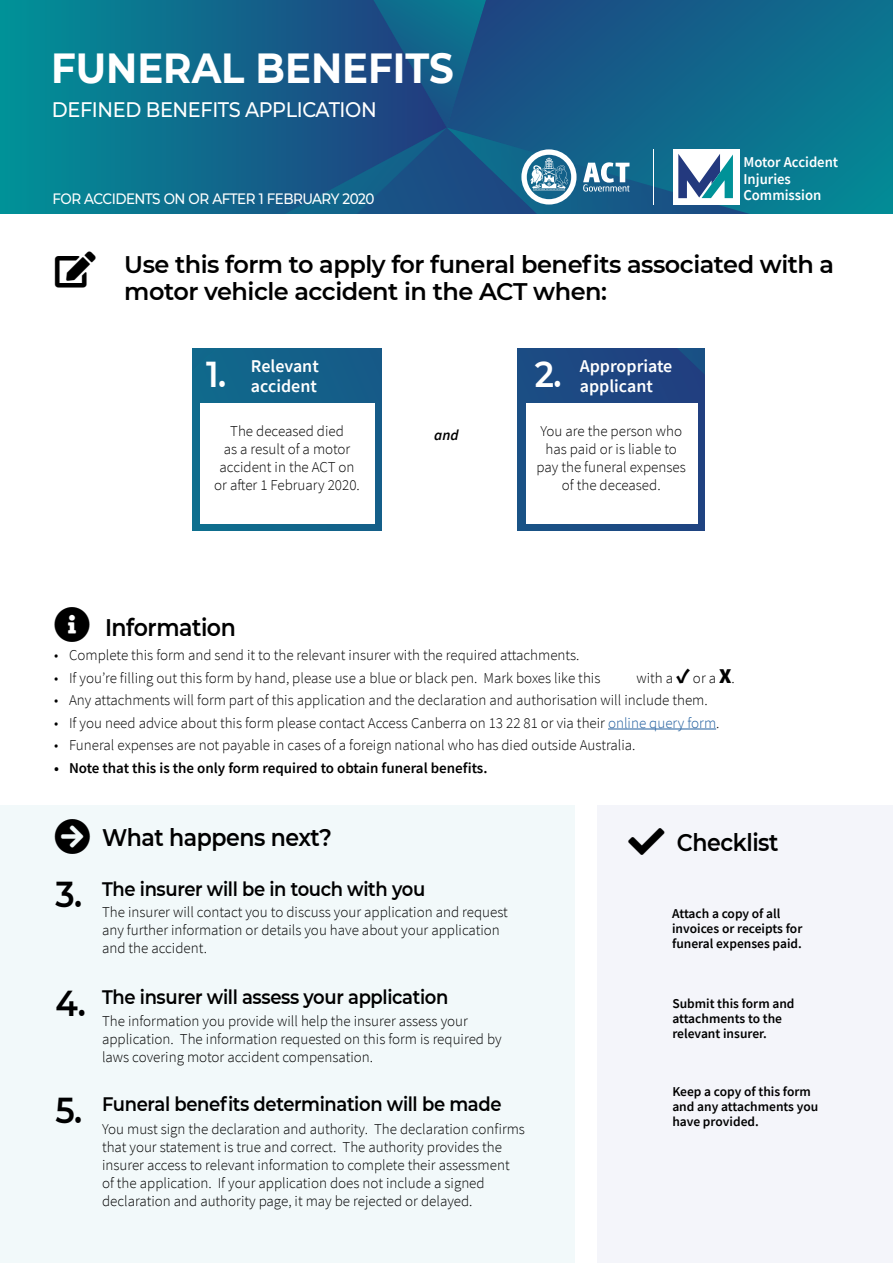
<style>
.page{position:relative;width:893px;height:1263px;background:#fff}
.page>*{position:absolute;margin:0;border:0;box-sizing:border-box;transform-origin:0 0}
.t1{font:700 42px "Montserrat";color:#fff;scale:.92 1}
.t2{font:600 36px "Montserrat";color:#000;scale:.92 1}
.t3{font:600 36px "Montserrat";color:#fff;scale:.92 1}
.t4{font:600 24px/27px "Montserrat";letter-spacing:-.02em;color:#000}
.t5{font:600 24px "Montserrat";letter-spacing:-.02em;color:#000;scale:.92 1}
.t6{font:500 21px "Montserrat";letter-spacing:-.02em;color:#fff;scale:.92 1}
.t7{font:600 19.5px "Montserrat";letter-spacing:-.02em;color:#000;scale:.92 1}
.t8{font:600 18px/19.5px "Source Sans Pro";color:#fff}
.t9{font:300 15px/18px "Source Sans Pro";color:#000}
.t10{font:600 15px "Source Sans Pro";color:#000}
.t11{font:500 15px "Montserrat";letter-spacing:-.04em;color:#fff;scale:.9 1}
.t12{font:600 15px/16.4px "Source Sans Pro";color:#fff}
.t13{font:italic 600 15px "Source Sans Pro";color:#000}
.t14{font:600 13.5px/15px "Source Sans Pro";color:#000}
.s1{font-weight:900;font-size:21px}
.s2{color:#215e9e}
</style>
<div class="page">
<svg style="left:192px;top:366px;width:190px;height:165px;background:#19678d"></svg>
<svg style="left:1px;top:0;width:446px;height:366px;background:#11698c"></svg>
<svg style="left:447px;top:0;width:446px;height:128px;background:#126189"></svg>
<svg style="left:447px;top:128px;width:446px;height:403px;background:#17638b"></svg>
<div style="left:0;top:215px;width:893px;height:82px;background:#fff"></div>
<div style="left:0;top:805px;width:575px;height:458px;background:#f2f9fa"></div>
<div style="left:597px;top:805px;width:296px;height:458px;background:#f4f5fa"></div>
<svg style="left:673px;top:149px;width:66px;height:56px"></svg>
<svg style="left:521px;top:149px;width:55px;height:56px"></svg>
<svg style="left:583px;top:162px;width:46px;height:30px"></svg>
<hr style="left:653px;top:149px;width:1px;height:56px;background:#fff">
<svg style="left:199px;top:403px;width:175px;height:120px"></svg>
<svg style="left:526px;top:403px;width:172px;height:120px"></svg>
<div style="left:0;top:347px;width:191px;height:189px;background:#fff"></div>
<div style="left:383px;top:347px;width:134px;height:189px;background:#fff"></div>
<div style="left:706px;top:347px;width:187px;height:188px;background:#fff"></div>
<div style="left:0;top:283px;width:893px;height:65px;background:#fff"></div>
<hr style="left:608px;top:729px;width:108px;height:1px;background:#215e9e">
<p class="t1" style="left:51px;top:38px;width:439px">FUNERAL BENEFITS</p>
<p class="t6" style="left:52px;top:95px;width:355px">DEFINED BENEFITS APPLICATION</p>
<p class="t11" style="left:53px;top:188px;width:359px">FOR ACCIDENTS ON OR AFTER 1 FEBRUARY 2020</p>
<p class="t12" style="left:743px;top:154px;width:96px">Motor Accident<br>Injuries<br>Commission</p>
<p class="t4" style="left:124px;top:249px;width:711px">Use this form to apply for funeral benefits associated with a motor vehicle accident in the ACT when:</p>
<p class="t3" style="left:206px;top:349px;width:23px">1.</p>
<p class="t3" style="left:535px;top:349px;width:31px">2.</p>
<p class="t8" style="left:580px;top:356px;width:94px">Appropriate applicant</p>
<p class="t8" style="left:251px;top:356px;width:70px">Relevant accident</p>
<p class="t9" style="left:214px;top:422px;width:147px;text-align:center">The deceased died<br>as a result of a motor accident in the ACT on or after 1 February 2020.</p>
<p class="t5" style="left:105px;top:611px;width:144px">Information</p>
<p class="t13" style="left:434px;top:425px;width:26px">and</p>
<p class="t9" style="left:537px;top:422px;width:151px;text-align:center">You are the person who has paid or is liable to pay the funeral expenses of the deceased.</p>
<p class="t9" style="left:54px;top:646px;width:527px">• Complete this form and send it to the relevant insurer with the required attachments.</p>
<p class="t9" style="left:54px;top:669px;width:548px">• If you’re filling out this form by hand, please use a blue or black pen. Mark boxes like this</p>
<p class="t9" style="left:636px;top:669px;width:100px">with a <span class="s1">✓</span> or a <span class="s1">X</span>.</p>
<p class="t9" style="left:54px;top:691px;width:655px">• Any attachments will form part of this application and the declaration and authorisation will include them.</p>
<p class="t9" style="left:54px;top:714px;width:667px">• If you need advice about this form please contact Access Canberra on 13 22 81 or via their <span class="s2">online query form</span>.</p>
<p class="t9" style="left:54px;top:736px;width:583px">• Funeral expenses are not payable in cases of a foreign national who has died outside Australia.</p>
<p class="t10" style="left:54px;top:758px;width:435px">• Note that this is the only form required to obtain funeral benefits.</p>
<p class="t2" style="left:56px;top:869px;width:31px">3.</p>
<p class="t2" style="left:56px;top:977px;width:35px">4.</p>
<p class="t2" style="left:56px;top:1084px;width:31px">5.</p>
<p class="t5" style="left:102px;top:821px;width:252px">What happens next?</p>
<p class="t5" style="left:677px;top:825px;width:112px">Checklist</p>
<p class="t7" style="left:102px;top:875px;width:353px">The insurer will be in touch with you</p>
<p class="t9" style="left:102px;top:903px;width:407px">The insurer will contact you to discuss your application and request any further information or details you have about your application and the accident.</p>
<p class="t7" style="left:102px;top:983px;width:378px">The insurer will assess your application</p>
<p class="t9" style="left:102px;top:1012px;width:401px">The information you provide will help the insurer assess your application. The information requested on this form is required by laws covering motor accident compensation.</p>
<p class="t7" style="left:102px;top:1090px;width:436px">Funeral benefits determination will be made</p>
<p class="t9" style="left:102px;top:1119px;width:425px">You must sign the declaration and authority. The declaration confirms that your statement is true and correct. The authority provides the insurer access to relevant information to complete their assessment of the application. If your application does not include a signed declaration and authority page, it may be rejected or delayed.</p>
<p class="t14" style="left:672px;top:906px;width:132px">Attach a copy of all invoices or receipts for funeral expenses paid.</p>
<p class="t14" style="left:672px;top:996px;width:124px">Submit this form and attachments to the relevant insurer.</p>
<p class="t14" style="left:672px;top:1084px;width:147px">Keep a copy of this form and any attachments you have provided.</p>
</div>
